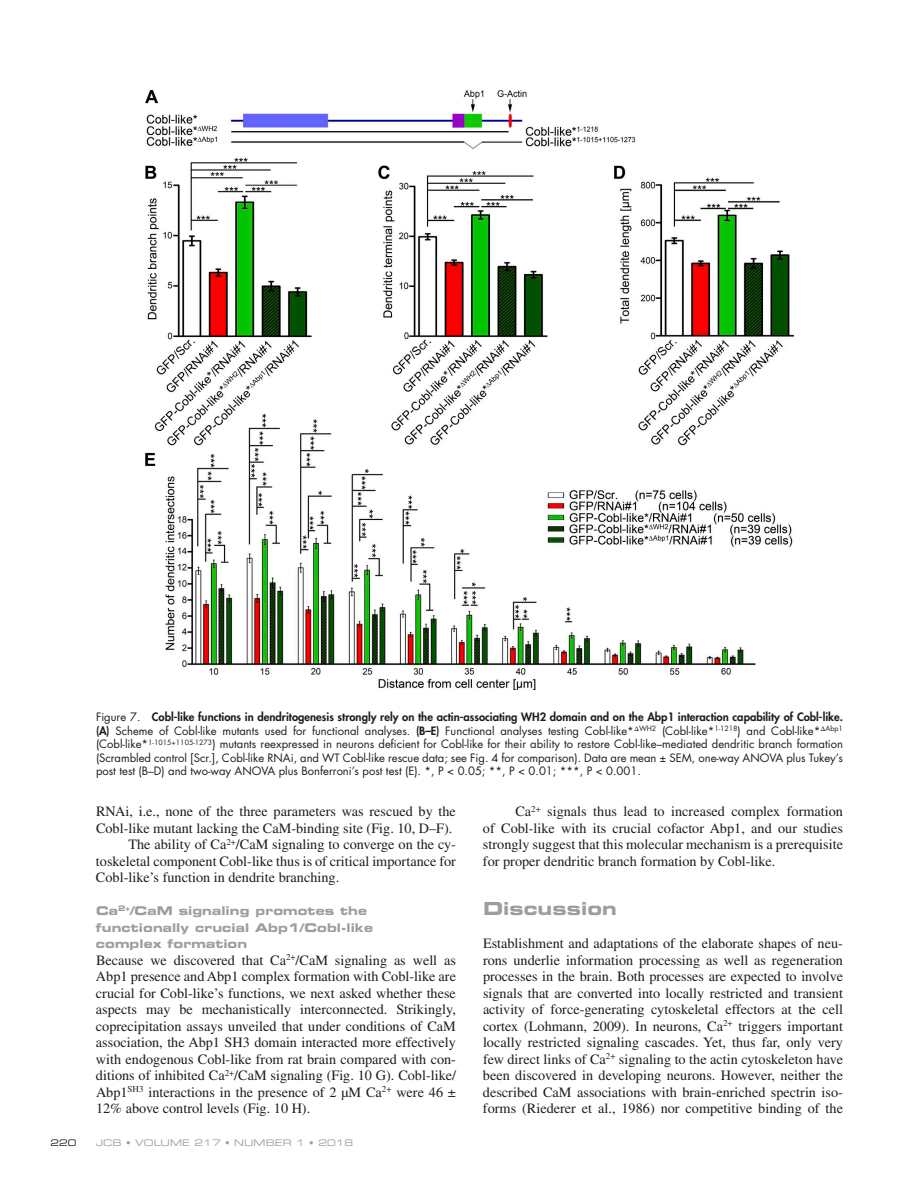
<style>
.page{position:relative;width:918px;height:1188px;background:#fff}
.page>*{position:absolute;margin:0;border:0;box-sizing:border-box;transform-origin:0 0}
.t1{font:18px "Eurostile LT Std Bold Ex 2";letter-spacing:.005em;color:#9d9d9d}
.t2{font:14.25px/16.5px "Times LT Std";color:#1d1d1b;text-align:justify}
.t3{font:12px/16.5px "Eurostile LT Std Bold Ex 2";letter-spacing:.005em;color:#9d9d9d}
.t4{font:11.25px/13.5px "Futura Std";color:#1d1d1b;text-align:justify}
.t5{font:9px "Eurostile LT Std Ex 2";letter-spacing:.01em;color:#9d9d9d}
.t6{font:9px "Eurostile LT Std Ex 2";color:#1d1d1b}
.s1{font-weight:800}
</style>
<div class="page">
<img style="left:146px;top:90px;width:648px;height:600px">
<p class="t4" style="left:96px;top:710px;width:749px">Figure 7. <span class="s1">Cobl-like functions in dendritogenesis strongly rely on the actin-associating WH2 domain and on the Abp1 interaction capability of Cobl-like. (A)</span> Scheme of Cobl-like mutants used for functional analyses. <span class="s1">(B–E)</span> Functional analyses testing Cobl-like*<sup>Δ</sup><sup>WH2</sup> (Cobl-like*<sup>1-1218</sup>) and Cobl-like*<sup>Δ</sup><sup>Abp1 </sup>(Cobl-like*<sup>1-1015+1105-1273</sup>) mutants reexpressed in neurons deficient for Cobl-like for their ability to restore Cobl-like–mediated dendritic branch formation (Scrambled control [Scr.], Cobl-like RNAi, and WT Cobl-like rescue data; see Fig. 4 for comparison). Data are mean ± SEM, one-way ANOVA plus Tukey’s post test (B–D) and two-way ANOVA plus Bonferroni’s post test (E). *, P &lt; 0.05; **, P &lt; 0.01; ***, P &lt; 0.001.</p>
<p class="t2" style="left:96px;top:803px;width:361px">RNAi, i.e., none of the three parameters was rescued by the</p>
<p class="t2" style="left:96px;top:819px;width:358px">Cobl-like mutant lacking the CaM-binding site (Fig. 10, D–F).</p>
<p class="t2" style="left:128px;top:836px;width:329px">The ability of Ca<sup>2+</sup>/CaM signaling to converge on the cy-</p>
<p class="t2" style="left:96px;top:852px;width:361px">toskeletal component Cobl-like thus is of critical importance for</p>
<p class="t2" style="left:96px;top:869px;width:245px">Cobl-like’s function in dendrite branching.</p>
<p class="t3" style="left:96px;top:902px;width:279px">Ca<sup>2+</sup>/CaM signaling promotes the functionally crucial Abp1/Cobl-like complex formation</p>
<p class="t2" style="left:96px;top:951px;width:362px">Because we discovered that Ca<sup>2+</sup>/CaM signaling as well as Abp1 presence and Abp1 complex formation with Cobl-like are crucial for Cobl-like’s functions, we next asked whether these aspects may be mechanistically interconnected. Strikingly, coprecipitation assays unveiled that under conditions of CaM association, the Abp1 SH3 domain interacted more effectively with endogenous Cobl-like from rat brain compared with con&shy;ditions of inhibited Ca<sup>2+</sup>/CaM signaling (Fig. 10 G). Cobl-like/ Abp1<sup>SH3</sup> interactions in the presence of 2 µM Ca<sup>2+</sup> were 46 ± 12% above control levels (Fig. 10 H).</p>
<p class="t6" style="left:50px;top:1136px;width:28px">220</p>
<p class="t5" style="left:96px;top:1136px;width:259px">JCB • VOLUME 217 • NUMBER 1 • 2018</p>
<p class="t2" style="left:483px;top:803px;width:362px;text-indent:32px">Ca<sup>2+</sup> signals thus lead to increased complex formation of Cobl-like with its crucial cofactor Abp1, and our studies strongly suggest that this molecular mechanism is a prerequisite for proper dendritic branch formation by Cobl-like.</p>
<p class="t1" style="left:483px;top:896px;width:135px">Discussion</p>
<p class="t2" style="left:483px;top:935px;width:362px">Establishment and adaptations of the elaborate shapes of neu&shy;rons underlie information processing as well as regeneration processes in the brain. Both processes are expected to involve signals that are converted into locally restricted and transient activity of force-generating cytoskeletal effectors at the cell cortex (Lohmann, 2009). In neurons, Ca<sup>2+</sup> triggers important locally restricted signaling cascades. Yet, thus far, only very few direct links of Ca<sup>2+</sup> signaling to the actin cytoskeleton have been discovered in developing neurons. However, neither the described CaM associations with brain-enriched spectrin iso&shy;forms (Riederer et al., 1986) nor competitive binding of the</p>
</div>
